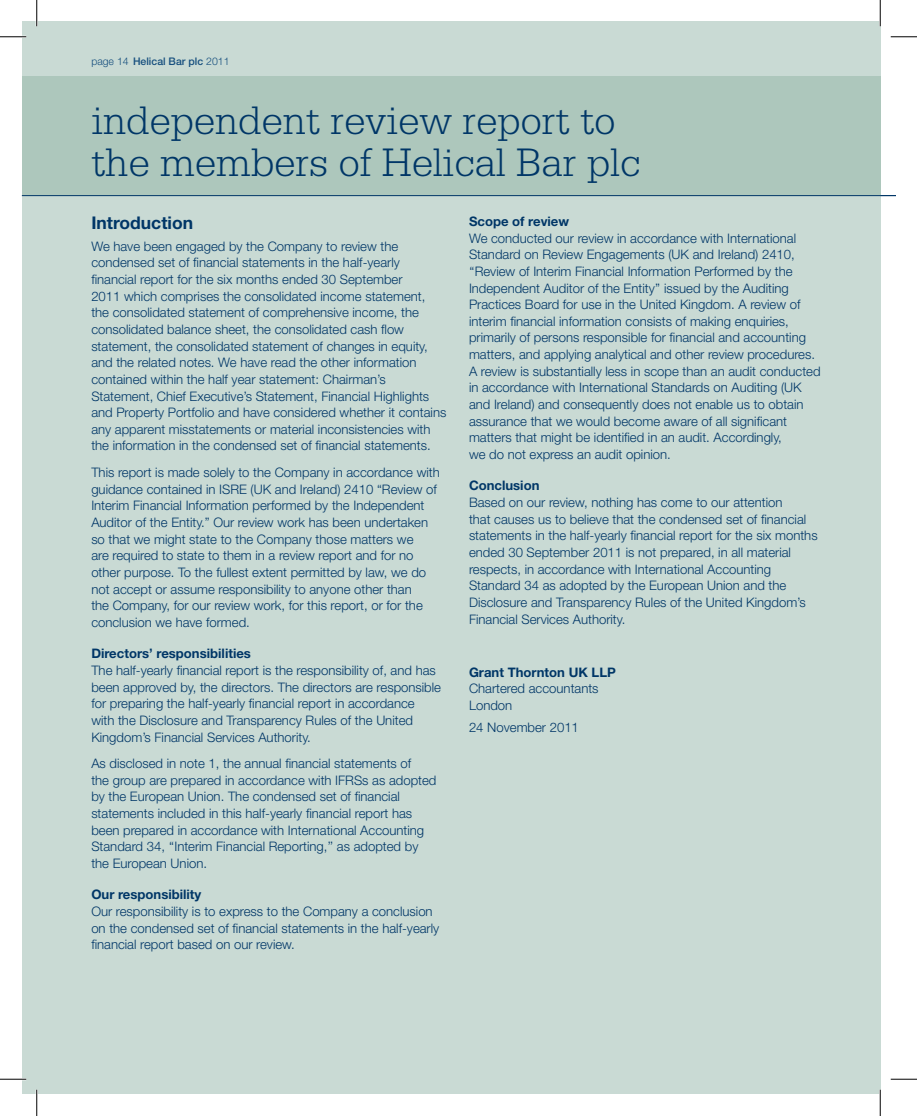
<style>
.page{position:relative;width:917px;height:1116px;background:#fff}
.page>*{position:absolute;margin:0;border:0;box-sizing:border-box;transform-origin:0 0}
.t1{font:300 42px/42px "Serifa";color:#003667}
.t2{font:700 17.5px "Helvetica Neue LT";color:#003667}
.t3{font:300 13.12px/16.6px "Helvetica Neue LT";color:#003667}
.t4{font:700 13.12px "Helvetica Neue LT";color:#003667}
.t5{font:500 10.5px "Helvetica Neue LT";color:#164f7e}
.s1{font-weight:300}
</style>
<div class="page">
<div style="left:22px;top:22px;width:858px;height:1071px;background:#c9dad4"></div>
<div style="left:22px;top:76px;width:858px;height:119px;background:#adc7bc"></div>
<hr style="left:22px;top:195px;width:858px;height:1px;background:#003667">
<svg style="left:880px;top:195px;width:16px;height:1px"></svg>
<hr style="left:0;top:36px;width:26px;height:2px;background:#fff">
<hr style="left:0;top:1077px;width:26px;height:3px;background:#fff">
<hr style="left:36px;top:0;width:2px;height:26px;background:#fff">
<hr style="left:36px;top:1089px;width:2px;height:26px;background:#fff">
<hr style="left:879px;top:0;width:2px;height:26px;background:#fff">
<hr style="left:879px;top:1089px;width:2px;height:26px;background:#fff">
<svg style="left:0;top:36px;width:26px;height:1px"></svg>
<svg style="left:891px;top:36px;width:26px;height:1px"></svg>
<svg style="left:0;top:1078px;width:26px;height:1px"></svg>
<svg style="left:891px;top:1078px;width:26px;height:1px"></svg>
<svg style="left:36px;top:0;width:1px;height:26px"></svg>
<svg style="left:36px;top:1089px;width:1px;height:26px"></svg>
<svg style="left:880px;top:0;width:1px;height:26px"></svg>
<svg style="left:880px;top:1089px;width:1px;height:26px"></svg>
<p class="t5" style="left:91px;top:55px;width:140px"><span class="s1">page 14</span> Helical Bar plc <span class="s1">2011</span></p>
<h1 class="t1" style="left:91px;top:99px;width:551px">independent review report to the members of Helical Bar plc</h1>
<h2 class="t2" style="left:91px;top:212px;width:103px">Introduction</h2>
<p class="t3" style="left:91px;top:237px;width:356px">We have been engaged by the Company to review the condensed set of financial statements in the half-yearly financial report for the six months ended 30 September<br>2011 which comprises the consolidated income statement, the consolidated statement of comprehensive income, the consolidated balance sheet, the consolidated cash flow statement, the consolidated statement of changes in equity, and the related notes. We have read the other information contained within the half year statement: Chairman’s Statement, Chief Executive’s Statement, Financial Highlights and Property Portfolio and have considered whether it contains any apparent misstatements or material inconsistencies with the information in the condensed set of financial statements.</p>
<p class="t3" style="left:91px;top:463px;width:350px">This report is made solely to the Company in accordance with guidance contained in ISRE (UK and Ireland) 2410 “Review of Interim Financial Information performed by the Independent Auditor of the Entity.” Our review work has been undertaken so that we might state to the Company those matters we<br>are required to state to them in a review report and for no other purpose. To the fullest extent permitted by law, we do not accept or assume responsibility to anyone other than<br>the Company, for our review work, for this report, or for the conclusion we have formed.</p>
<p class="t4" style="left:91px;top:645px;width:161px">Directors’ responsibilities</p>
<p class="t3" style="left:91px;top:661px;width:351px">The half-yearly financial report is the responsibility of, and has been approved by, the directors. The directors are responsible for preparing the half-yearly financial report in accordance with the Disclosure and Transparency Rules of the United Kingdom’s Financial Services Authority.</p>
<p class="t3" style="left:91px;top:754px;width:347px">As disclosed in note 1, the annual financial statements of<br>the group are prepared in accordance with IFRSs as adopted by the European Union. The condensed set of financial statements included in this half-yearly financial report has been prepared in accordance with International Accounting Standard 34, ‘‘Interim Financial Reporting,’’ as adopted by the European Union.</p>
<p class="t4" style="left:91px;top:886px;width:112px">Our responsibility</p>
<p class="t3" style="left:91px;top:902px;width:349px">Our responsibility is to express to the Company a conclusion on the condensed set of financial statements in the half-yearly financial report based on our review.</p>
<p class="t4" style="left:469px;top:213px;width:102px">Scope of review</p>
<p class="t3" style="left:469px;top:229px;width:353px">We conducted our review in accordance with International Standard on Review Engagements (UK and Ireland) 2410, ‘‘Review of Interim Financial Information Performed by the Independent Auditor of the Entity’’ issued by the Auditing Practices Board for use in the United Kingdom. A review of interim financial information consists of making enquiries, primarily of persons responsible for financial and accounting matters, and applying analytical and other review procedures.<br>A review is substantially less in scope than an audit conducted in accordance with International Standards on Auditing (UK and Ireland) and consequently does not enable us to obtain assurance that we would become aware of all significant matters that might be identified in an audit. Accordingly,<br>we do not express an audit opinion.</p>
<p class="t4" style="left:469px;top:477px;width:72px">Conclusion</p>
<p class="t3" style="left:469px;top:494px;width:350px">Based on our review, nothing has come to our attention<br>that causes us to believe that the condensed set of financial statements in the half-yearly financial report for the six months ended 30 September 2011 is not prepared, in all material respects, in accordance with International Accounting Standard 34 as adopted by the European Union and the Disclosure and Transparency Rules of the United Kingdom’s Financial Services Authority.</p>
<p class="t4" style="left:469px;top:663px;width:148px">Grant Thornton UK LLP</p>
<p class="t3" style="left:469px;top:680px;width:131px">Chartered accountants<br>London</p>
<p class="t3" style="left:469px;top:718px;width:111px">24 November 2011</p>
</div>
